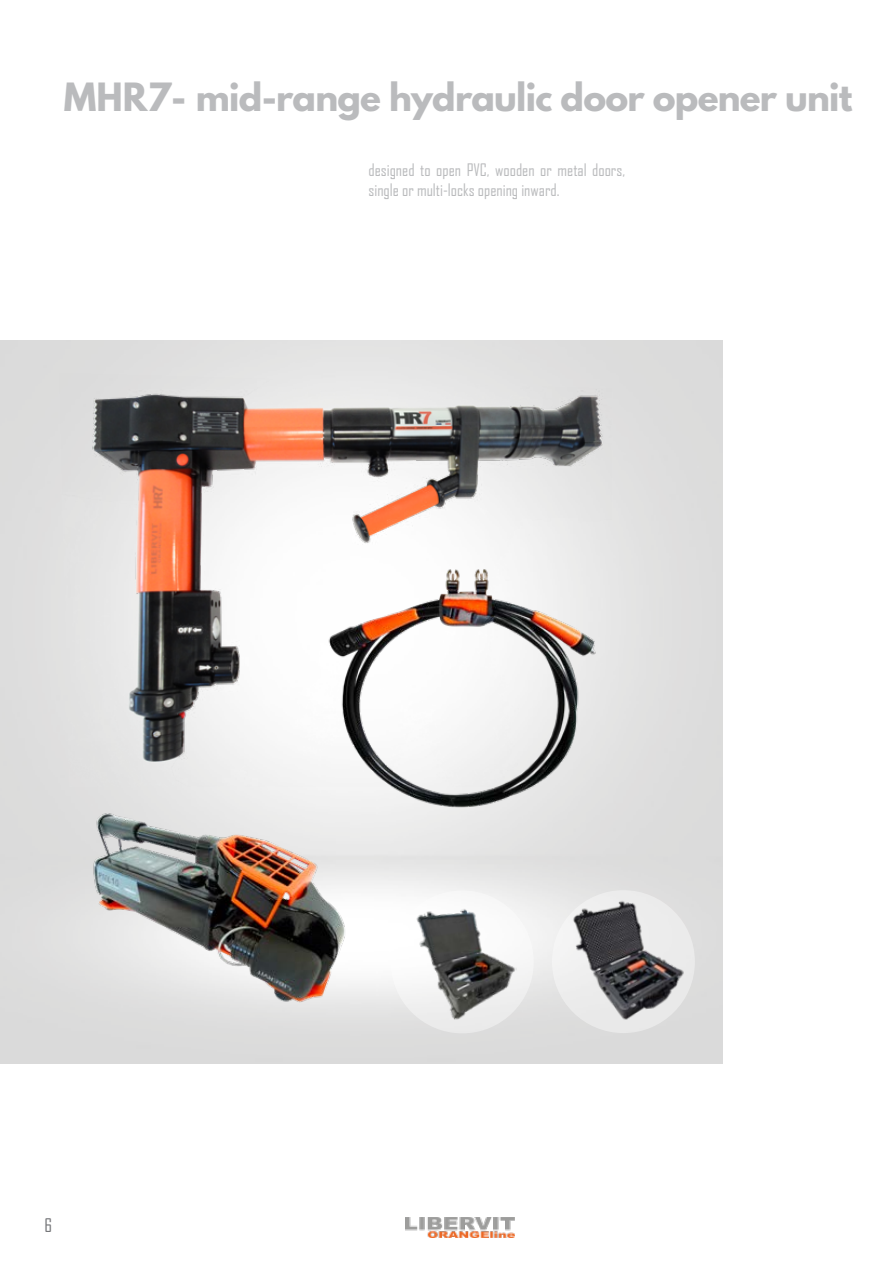
<style>
.page{position:relative;width:893px;height:1263px;background:#fff}
.page>*{position:absolute;margin:0;border:0;box-sizing:border-box;transform-origin:0 0}
.t1{font:700 34.5px "League Spartan";letter-spacing:-.02em;color:#babbbd}
.t2{font:18px "Agency FB";color:#76777a}
.t3{font:16.5px/19.8px "Agency FB";color:#babbbd}
</style>
<div class="page">
<img style="left:406px;top:1217px;width:108px;height:21px">
<img style="left:58px;top:372px;width:554px;height:415px">
<img style="left:88px;top:807px;width:275px;height:201px">
<img style="left:304px;top:566px;width:325px;height:244px">
<img style="left:411px;top:892px;width:113px;height:140px">
<div style="left:552px;top:890px;width:143px;height:143px;background:#f1f1f1;border-radius:50%"></div>
<img style="left:570px;top:895px;width:121px;height:135px">
<h1 class="t1" style="left:64px;top:70px;width:790px">MHR7- mid-range hydraulic door opener unit</h1>
<p class="t3" style="left:369px;top:160px;width:258px">designed to open PVC, wooden or metal doors, single or multi-locks opening inward.</p>
<p class="t2" style="left:45px;top:1214px;width:9px">6</p>
</div>
